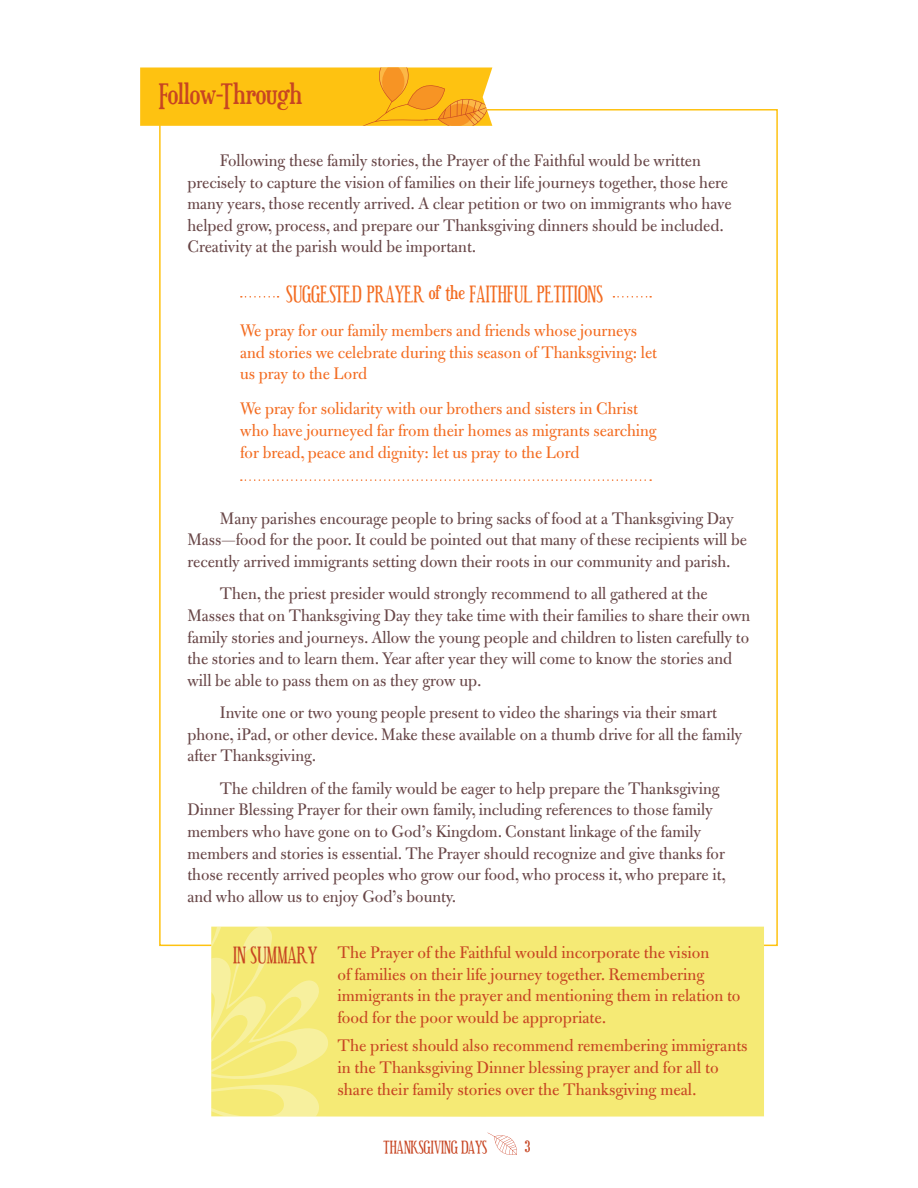
<style>
.page{position:relative;width:918px;height:1188px;background:#fff}
.page>*{position:absolute;margin:0;border:0;box-sizing:border-box;transform-origin:0 0}
.t1{font:30px "Euphorigenic";color:#c74522}
.t2{font:19.5px "Euphorigenic";color:#f36c21}
.t3{font:18px/21.6px "Bulmer MT Std";color:#684647}
.t4{font:18px/21.6px "Bulmer MT Std";color:#c74522}
.t5{font:18px/21.6px "Bulmer MT Std";color:#f36c21}
.t6{font:16.5px "Euphorigenic";color:#c74522}
.t7{font:15px "Euphorigenic";color:#c74522}
.s1{font-family:"Euphorigenic";font-size:19.5px}
</style>
<div class="page">
<svg style="left:140px;top:68px;width:352px;height:58px;background:#fcbc17"></svg>
<svg style="left:241px;top:296px;width:38px;height:2px"></svg>
<svg style="left:241px;top:479px;width:410px;height:2px"></svg>
<svg style="left:613px;top:296px;width:38px;height:2px"></svg>
<div style="left:336px;top:927px;width:428px;height:190px;background:#f5ea75"></div>
<svg style="left:211px;top:927px;width:125px;height:190px;background:#f5eb82"></svg>
<svg style="left:488px;top:1133px;width:29px;height:22px"></svg>
<h1 class="t1" style="left:159px;top:79px;width:145px">FOLLOW-THROUGH</h1>
<p class="t3" style="left:187px;top:150px;width:546px;text-indent:32px">Following these family stories, the Prayer of the Faithful would be written precisely to capture the vision of families on their life journeys together, those here many years, those recently arrived. A clear petition or two on immigrants who have helped grow, process, and prepare our Thanksgiving dinners should be included.<br>Creativity at the parish would be important.</p>
<p class="t2" style="left:286px;top:283px;width:319px">SUGGESTED PRAYER OF THE FAITHFUL PETITIONS</p>
<p class="t5" style="left:240px;top:320px;width:418px">We pray for our family members and friends whose journeys and stories we celebrate during this season of Thanksgiving: let us pray to the Lord</p>
<p class="t5" style="left:240px;top:398px;width:418px">We pray for solidarity with our brothers and sisters in Christ who have journeyed far from their homes as migrants searching for bread, peace and dignity: let us pray to the Lord</p>
<p class="t3" style="left:187px;top:508px;width:561px;text-indent:32px">Many parishes encourage people to bring sacks of food at a Thanksgiving Day<br>Mass—food for the poor. It could be pointed out that many of these recipients will be recently arrived immigrants setting down their roots in our community and parish.</p>
<p class="t3" style="left:187px;top:583px;width:564px;text-indent:32px">Then, the priest presider would strongly recommend to all gathered at the Masses that on Thanksgiving Day they take time with their families to share their own family stories and journeys. Allow the young people and children to listen carefully to the stories and to learn them. Year after year they will come to know the stories and will be able to pass them on as they grow up.</p>
<p class="t3" style="left:187px;top:702px;width:557px;text-indent:32px">Invite one or two young people present to video the sharings via their smart phone, iPad, or other device. Make these available on a thumb drive for all the family after Thanksgiving.</p>
<p class="t3" style="left:187px;top:778px;width:540px;text-indent:32px">The children of the family would be eager to help prepare the Thanksgiving Dinner Blessing Prayer for their own family, including references to those family members who have gone on to God’s Kingdom. Constant linkage of the family members and stories is essential. The Prayer should recognize and give thanks for those recently arrived peoples who grow our food, who process it, who prepare it, and who allow us to enjoy God’s bounty.</p>
<p class="t4" style="left:338px;top:942px;width:405px;text-indent:-104px"><span class="s1">IN SUMMARY</span> The Prayer of the Faithful would incorporate the vision<br>of families on their life journey together. Remembering immigrants in the prayer and mentioning them in relation to food for the poor would be appropriate.</p>
<p class="t4" style="left:338px;top:1035px;width:412px">The priest should also recommend remembering immigrants in the Thanksgiving Dinner blessing prayer and for all to share their family stories over the Thanksgiving meal.</p>
<p class="t7" style="left:384px;top:1138px;width:105px">THANKSGIVING DAYS</p>
<p class="t6" style="left:525px;top:1138px;width:7px">3</p>
</div>
